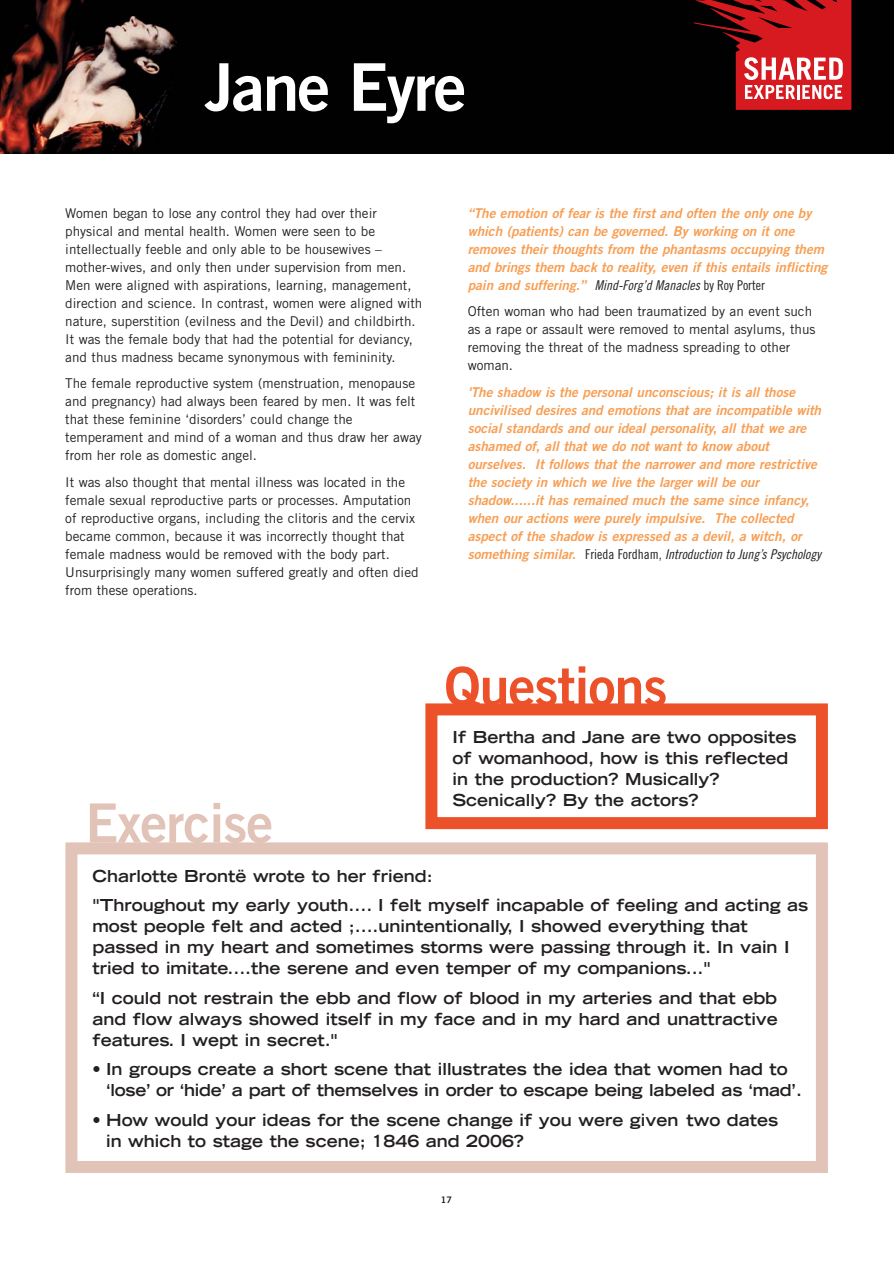
<style>
.page{position:relative;width:894px;height:1263px;background:#fff}
.page>*{position:absolute;margin:0;border:0;box-sizing:border-box;transform-origin:0 0}
.t1{font:65.85px "Trade Gothic Bold Two";letter-spacing:-.03em;color:#fff}
.t2{font:54px "Trade Gothic Bold Two";letter-spacing:-.02em;color:#ed512a}
.t3{font:54px "Trade Gothic Bold Two";letter-spacing:-.02em;color:#e1c3b7}
.t4{font:700 expanded 16.5px/21px "Trade Gothic LH";color:#231f20}
.t5{font:13.5px/18px "Trade Gothic";color:#231f20}
.t6{font:italic 13.5px/18px "Trade Gothic Bold Two";color:#f89e53}
.t7{font:13.5px "Trade Gothic Cond Eighteen Obl";color:#231f20}
.t8{font:9px "Trade Gothic Bold Two";color:#231f20}
.s1{font-family:"Trade Gothic Bold Two";font-style:italic;color:#f89e53}
.s2{font-family:"Trade Gothic Cond Eighteen"}
</style>
<div class="page">
<img style="left:0;top:0;width:894px;height:154px">
<svg style="left:690px;top:0;width:161px;height:110px;background:#9b292e"></svg>
<div style="left:65px;top:842px;width:763px;height:331px;border:12px solid #e1c3b7"></div>
<div style="left:425px;top:703px;width:403px;height:126px;border:12px solid #ed512a"></div>
<h1 class="t1" style="left:205px;top:63px;width:263px">Jane Eyre</h1>
<p class="t5" style="left:65px;top:205px;width:359px">Women began to lose any control they had over their physical and mental health. Women were seen to be intellectually feeble and only able to be housewives – mother-wives, and only then under supervision from men.<br>Men were aligned with aspirations, learning, management, direction and science. In contrast, women were aligned with nature, superstition (evilness and the Devil) and childbirth.<br>It was the female body that had the potential for deviancy, and thus madness became synonymous with femininity.</p>
<p class="t5" style="left:65px;top:376px;width:358px">The female reproductive system (menstruation, menopause and pregnancy) had always been feared by men. It was felt that these feminine ‘disorders’ could change the temperament and mind of a woman and thus draw her away from her role as domestic angel.</p>
<p class="t5" style="left:65px;top:474px;width:355px">It was also thought that mental illness was located in the female sexual reproductive parts or processes. Amputation of reproductive organs, including the clitoris and the cervix became common, because it was incorrectly thought that female madness would be removed with the body part.<br>Unsurprisingly many women suffered greatly and often died from these operations.</p>
<p class="t6" style="left:468px;top:205px;width:361px">“The emotion of fear is the first and often the only one by which (patients) can be governed. By working on it one removes their thoughts from the phantasms occupying them and brings them back to reality, even if this entails inflicting</p>
<p class="t7" style="left:468px;top:280px;width:299px"><span class="s1">pain and suffering.”</span> Mind-Forg’d Manacles <span class="s2">by Roy Porter</span></p>
<p class="t5" style="left:468px;top:304px;width:349px">Often woman who had been traumatized by an event such as a rape or assault were removed to mental asylums, thus removing the threat of the madness spreading to other woman.</p>
<p class="t6" style="left:468px;top:384px;width:355px">'The shadow is the personal unconscious; it is all those uncivilised desires and emotions that are incompatible with social standards and our ideal personality, all that we are ashamed of, all that we do not want to know about ourselves. It follows that the narrower and more restrictive the society in which we live the larger will be our shadow......it has remained much the same since infancy, when our actions were purely impulsive. The collected aspect of the shadow is expressed as a devil, a witch, or</p>
<p class="t7" style="left:468px;top:549px;width:355px"><span class="s1">something similar.</span> <span class="s2">Frieda Fordham,</span> Introduction to Jung’s Psychology</p>
<h2 class="t3" style="left:85px;top:803px;width:189px">Exercise</h2>
<h2 class="t2" style="left:444px;top:667px;width:225px">Questions</h2>
<p class="t4" style="left:453px;top:728px;width:346px">If Bertha and Jane are two opposites of womanhood, how is this reflected in the production? Musically?<br>Scenically? By the actors?</p>
<p class="t4" style="left:92px;top:863px;width:717px;line-height:29.5px">Charlotte Brontë wrote to her friend:<br>"Throughout my early youth.... I felt myself incapable of feeling and acting as</p>
<p class="t4" style="left:92px;top:917px;width:699px">most people felt and acted ;....unintentionally, I showed everything that passed in my heart and sometimes storms were passing through it. In vain I tried to imitate....the serene and even temper of my companions..."</p>
<p class="t4" style="left:92px;top:989px;width:687px;text-align:justify">“I could not restrain the ebb and flow of blood in my arteries and that ebb and flow always showed itself in my face and in my hard and unattractive features. I wept in secret."</p>
<p class="t4" style="left:106px;top:1060px;width:697px;text-indent:-14px">• In groups create a short scene that illustrates the idea that women had to ‘lose’ or ‘hide’ a part of themselves in order to escape being labeled as ‘mad’.</p>
<p class="t4" style="left:106px;top:1111px;width:674px;text-indent:-14px">• How would your ideas for the scene change if you were given two dates in which to stage the scene; 1846 and 2006?</p>
<p class="t8" style="left:441px;top:1196px;width:12px">17</p>
</div>
